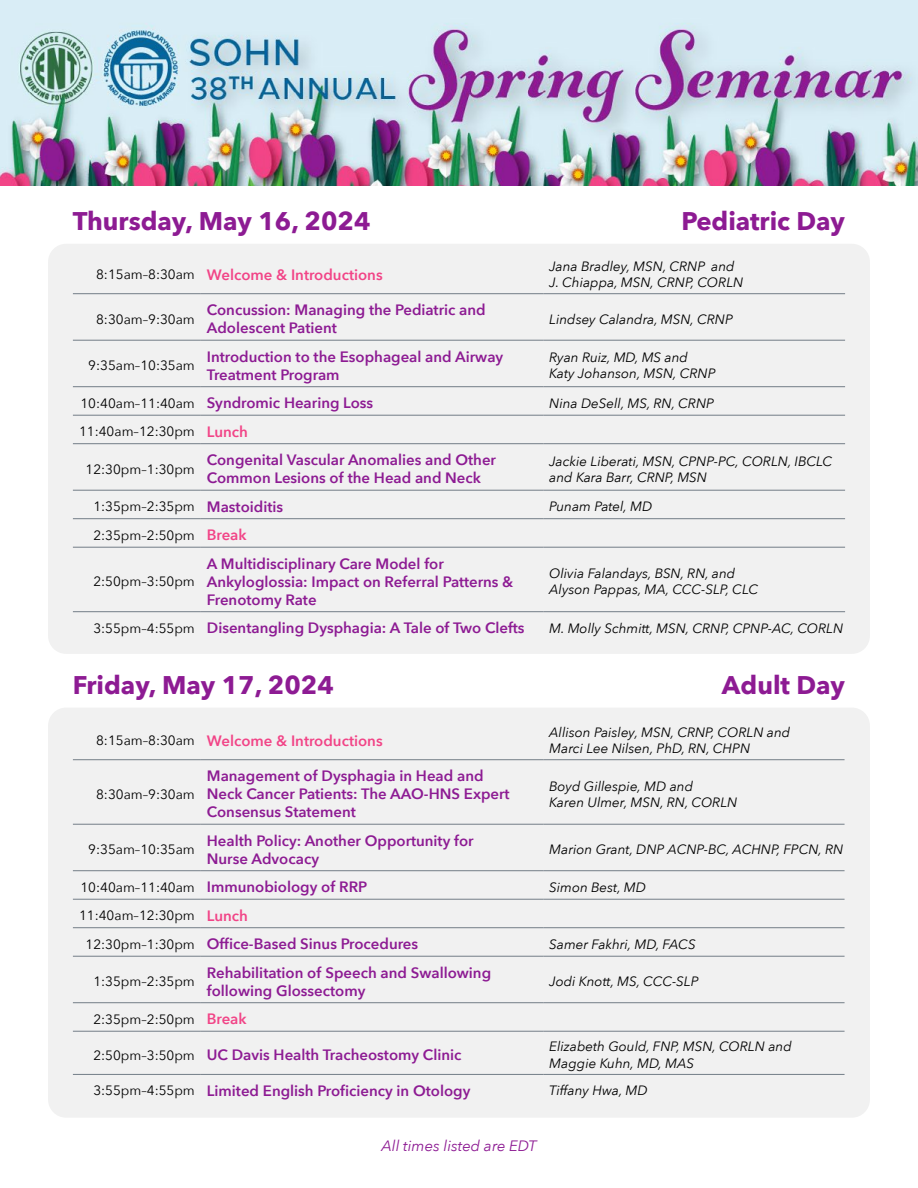
<style>
.page{position:relative;width:918px;height:1188px;background:#fff}
.page>*{position:absolute;margin:0;border:0;box-sizing:border-box;transform-origin:0 0}
.t1{font:700 25.5px "Avenir Next";color:#8d1b93}
.t2{font:600 15px/18px "Avenir Next";color:#8d1b93}
.t3{font:600 15px "Avenir Next";color:#f24487}
.t4{font:italic 15px "Avenir Next";color:#8d1b93}
.t5{font:italic 13.5px/16.2px "Avenir Next";color:#000}
.t6{font:13.5px "Avenir Next";color:#000}
.s1{font-weight:400;font-size:13.5px;color:#000}
.s2{font-weight:600;font-size:15px;color:#f24487}
.s3{font-weight:600;font-size:15px;color:#8d1b93}
</style>
<div class="page">
<div style="left:48px;top:244px;width:822px;height:410px;background:#f1f1f1;border-radius:18px"></div>
<div style="left:48px;top:708px;width:822px;height:410px;background:#f1f1f1;border-radius:18px"></div>
<hr style="left:73px;top:293px;width:128px;height:1px;background:#737d87">
<hr style="left:201px;top:293px;width:342px;height:1px;background:#737d87">
<hr style="left:543px;top:293px;width:302px;height:1px;background:#737d87">
<hr style="left:73px;top:340px;width:128px;height:1px;background:#737d87">
<hr style="left:201px;top:340px;width:342px;height:1px;background:#737d87">
<hr style="left:543px;top:340px;width:302px;height:1px;background:#737d87">
<hr style="left:73px;top:386px;width:128px;height:1px;background:#737d87">
<hr style="left:201px;top:386px;width:342px;height:1px;background:#737d87">
<hr style="left:543px;top:386px;width:302px;height:1px;background:#737d87">
<hr style="left:73px;top:415px;width:128px;height:1px;background:#737d87">
<hr style="left:201px;top:415px;width:342px;height:1px;background:#737d87">
<hr style="left:543px;top:415px;width:302px;height:1px;background:#737d87">
<hr style="left:73px;top:443px;width:128px;height:1px;background:#737d87">
<hr style="left:201px;top:443px;width:342px;height:1px;background:#737d87">
<hr style="left:543px;top:443px;width:302px;height:1px;background:#737d87">
<hr style="left:73px;top:490px;width:128px;height:1px;background:#737d87">
<hr style="left:201px;top:490px;width:342px;height:1px;background:#737d87">
<hr style="left:543px;top:490px;width:302px;height:1px;background:#737d87">
<hr style="left:73px;top:518px;width:128px;height:1px;background:#737d87">
<hr style="left:201px;top:518px;width:342px;height:1px;background:#737d87">
<hr style="left:543px;top:518px;width:302px;height:1px;background:#737d87">
<hr style="left:73px;top:547px;width:128px;height:1px;background:#737d87">
<hr style="left:201px;top:547px;width:342px;height:1px;background:#737d87">
<hr style="left:543px;top:547px;width:302px;height:1px;background:#737d87">
<hr style="left:73px;top:611px;width:128px;height:1px;background:#737d87">
<hr style="left:201px;top:611px;width:342px;height:1px;background:#737d87">
<hr style="left:543px;top:611px;width:302px;height:1px;background:#737d87">
<hr style="left:73px;top:759px;width:128px;height:1px;background:#737d87">
<hr style="left:201px;top:759px;width:342px;height:1px;background:#737d87">
<hr style="left:543px;top:759px;width:302px;height:1px;background:#737d87">
<hr style="left:73px;top:824px;width:128px;height:1px;background:#737d87">
<hr style="left:201px;top:824px;width:342px;height:1px;background:#737d87">
<hr style="left:543px;top:824px;width:302px;height:1px;background:#737d87">
<hr style="left:73px;top:870px;width:128px;height:1px;background:#737d87">
<hr style="left:201px;top:870px;width:342px;height:1px;background:#737d87">
<hr style="left:543px;top:870px;width:302px;height:1px;background:#737d87">
<hr style="left:73px;top:899px;width:128px;height:1px;background:#737d87">
<hr style="left:201px;top:899px;width:342px;height:1px;background:#737d87">
<hr style="left:543px;top:899px;width:302px;height:1px;background:#737d87">
<hr style="left:73px;top:927px;width:128px;height:1px;background:#737d87">
<hr style="left:201px;top:927px;width:342px;height:1px;background:#737d87">
<hr style="left:543px;top:927px;width:302px;height:1px;background:#737d87">
<hr style="left:73px;top:956px;width:128px;height:1px;background:#737d87">
<hr style="left:201px;top:956px;width:342px;height:1px;background:#737d87">
<hr style="left:543px;top:956px;width:302px;height:1px;background:#737d87">
<hr style="left:73px;top:1002px;width:128px;height:1px;background:#737d87">
<hr style="left:201px;top:1002px;width:342px;height:1px;background:#737d87">
<hr style="left:543px;top:1002px;width:302px;height:1px;background:#737d87">
<hr style="left:73px;top:1031px;width:128px;height:1px;background:#737d87">
<hr style="left:201px;top:1031px;width:342px;height:1px;background:#737d87">
<hr style="left:543px;top:1031px;width:302px;height:1px;background:#737d87">
<hr style="left:73px;top:1074px;width:128px;height:1px;background:#737d87">
<hr style="left:201px;top:1074px;width:342px;height:1px;background:#737d87">
<hr style="left:543px;top:1074px;width:302px;height:1px;background:#737d87">
<img style="left:0;top:0;width:918px;height:186px">
<h1 class="t1" style="left:73px;top:199px;width:299px">Thursday, May 16, 2024</h1>
<h1 class="t1" style="left:681px;top:199px;width:165px">Pediatric Day</h1>
<p class="t3" style="left:96px;top:262px;width:288px"><span class="s1">8:15am–8:30am</span> Welcome &amp; Introductions</p>
<p class="t5" style="left:549px;top:257px;width:196px">Jana Bradley, MSN, CRNP and<br>J. Chiappa, MSN, CRNP, CORLN</p>
<p class="t6" style="left:96px;top:308px;width:100px">8:30am–9:30am</p>
<p class="t2" style="left:207px;top:301px;width:280px">Concussion: Managing the Pediatric and<br>Adolescent Patient</p>
<p class="t5" style="left:549px;top:310px;width:185px">Lindsey Calandra, MSN, CRNP</p>
<p class="t6" style="left:88px;top:354px;width:108px">9:35am–10:35am</p>
<p class="t2" style="left:207px;top:347px;width:298px">Introduction to the Esophageal and Airway<br>Treatment Program</p>
<p class="t5" style="left:549px;top:349px;width:168px">Ryan Ruiz, MD, MS and<br>Katy Johanson, MSN, CRNP</p>
<p class="t2" style="left:80px;top:394px;width:294px"><span class="s1">10:40am–11:40am</span> Syndromic Hearing Loss</p>
<p class="t5" style="left:549px;top:394px;width:166px">Nina DeSell, MS, RN, CRNP</p>
<p class="t6" style="left:79px;top:420px;width:170px">11:40am–12:30pm <span class="s2">Lunch</span></p>
<p class="t6" style="left:86px;top:458px;width:111px">12:30pm–1:30pm</p>
<p class="t2" style="left:207px;top:451px;width:291px">Congenital Vascular Anomalies and Other<br>Common Lesions of the Head and Neck</p>
<p class="t5" style="left:549px;top:452px;width:284px">Jackie Liberati, MSN, CPNP-PC, CORLN, IBCLC and Kara Barr, CRNP, MSN</p>
<p class="t6" style="left:93px;top:495px;width:191px">1:35pm–2:35pm <span class="s3">Mastoiditis</span></p>
<p class="t5" style="left:549px;top:498px;width:105px">Punam Patel, MD</p>
<p class="t6" style="left:93px;top:524px;width:155px">2:35pm–2:50pm <span class="s2">Break</span></p>
<p class="t6" style="left:93px;top:570px;width:103px">2:50pm–3:50pm</p>
<p class="t2" style="left:207px;top:554px;width:308px">A Multidisciplinary Care Model for<br>Ankyloglossia: Impact on Referral Patterns &amp;<br>Frenotomy Rate</p>
<p class="t5" style="left:549px;top:565px;width:210px">Olivia Falandays, BSN, RN, and<br>Alyson Pappas, MA, CCC-SLP, CLC</p>
<p class="t2" style="left:93px;top:619px;width:433px"><span class="s1">3:55pm–4:55pm</span> Disentangling Dysphagia: A Tale of Two Clefts</p>
<p class="t5" style="left:549px;top:619px;width:296px">M. Molly Schmitt, MSN, CRNP, CPNP-AC, CORLN</p>
<h1 class="t1" style="left:73px;top:663px;width:262px">Friday, May 17, 2024</h1>
<h1 class="t1" style="left:722px;top:663px;width:125px">Adult Day</h1>
<p class="t3" style="left:96px;top:728px;width:288px"><span class="s1">8:15am–8:30am</span> Welcome &amp; Introductions</p>
<p class="t5" style="left:549px;top:723px;width:243px">Allison Paisley, MSN, CRNP, CORLN and<br>Marci Lee Nilsen, PhD, RN, CHPN</p>
<p class="t6" style="left:96px;top:783px;width:100px">8:30am–9:30am</p>
<p class="t2" style="left:207px;top:767px;width:304px">Management of Dysphagia in Head and<br>Neck Cancer Patients: The AAO-HNS Expert<br>Consensus Statement</p>
<p class="t5" style="left:549px;top:777px;width:190px">Boyd Gillespie, MD and<br>Karen Ulmer, MSN, RN, CORLN</p>
<p class="t6" style="left:88px;top:838px;width:108px">9:35am–10:35am</p>
<p class="t2" style="left:207px;top:831px;width:268px">Health Policy: Another Opportunity for<br>Nurse Advocacy</p>
<p class="t5" style="left:549px;top:841px;width:295px">Marion Grant, DNP ACNP-BC, ACHNP, FPCN, RN</p>
<p class="t2" style="left:80px;top:878px;width:288px"><span class="s1">10:40am–11:40am</span> Immunobiology of RRP</p>
<p class="t5" style="left:549px;top:878px;width:98px">Simon Best, MD</p>
<p class="t6" style="left:79px;top:904px;width:170px">11:40am–12:30pm <span class="s2">Lunch</span></p>
<p class="t2" style="left:86px;top:935px;width:334px"><span class="s1">12:30pm–1:30pm</span> Office-Based Sinus Procedures</p>
<p class="t5" style="left:549px;top:935px;width:148px">Samer Fakhri, MD, FACS</p>
<p class="t6" style="left:93px;top:970px;width:103px">1:35pm–2:35pm</p>
<p class="t2" style="left:207px;top:963px;width:286px">Rehabilitation of Speech and Swallowing following Glossectomy</p>
<p class="t5" style="left:549px;top:973px;width:151px">Jodi Knott, MS, CCC-SLP</p>
<p class="t6" style="left:93px;top:1008px;width:155px">2:35pm–2:50pm <span class="s2">Break</span></p>
<p class="t2" style="left:93px;top:1046px;width:370px"><span class="s1">2:50pm–3:50pm</span> UC Davis Health Tracheostomy Clinic</p>
<p class="t5" style="left:549px;top:1038px;width:244px">Elizabeth Gould, FNP, MSN, CORLN and<br>Maggie Kuhn, MD, MAS</p>
<p class="t2" style="left:93px;top:1082px;width:379px"><span class="s1">3:55pm–4:55pm</span> Limited English Proficiency in Otology</p>
<p class="t5" style="left:549px;top:1082px;width:100px">Tiffany Hwa, MD</p>
<p class="t4" style="left:382px;top:1133px;width:157px">All times listed are EDT</p>
</div>
